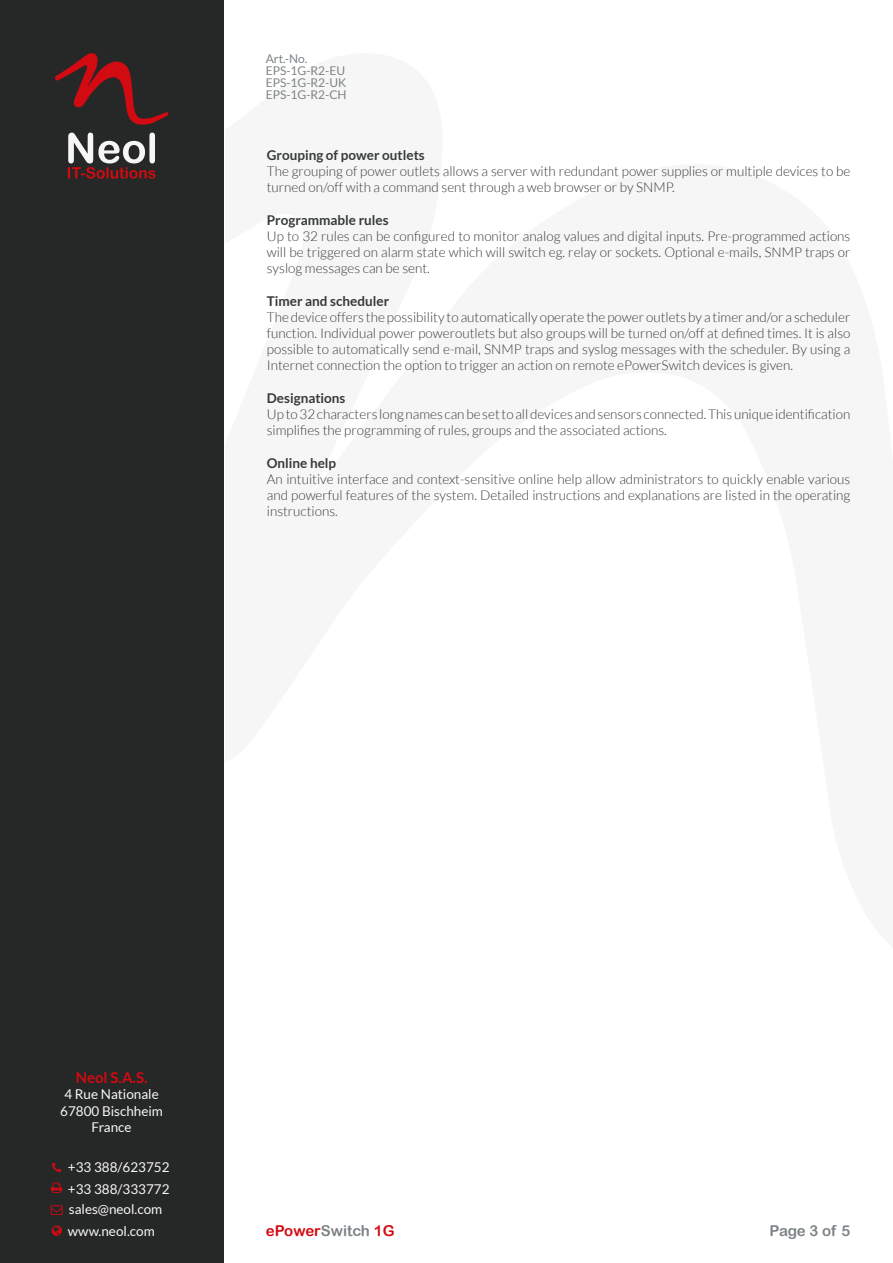
<style>
.page{position:relative;width:893px;height:1263px;background:#fff}
.page>*{position:absolute;margin:0;border:0;box-sizing:border-box;transform-origin:0 0}
.t1{font:15px "Arial Rounded MT Bold";color:#d20a11}
.t2{font:700 15px "Lato";color:#d20a11}
.t3{font:15px "Arial Rounded MT Bold";letter-spacing:-.02em;color:#7d8386}
.t4{font:300 13.5px/16.2px "Lato";color:#373a3b;text-align:justify}
.t5{font:13.5px/16.2px "Lato";color:#f6f6f6;text-align:center}
.t6{font:700 13.5px "Lato";color:#373a3b}
.t7{font:12px/12px "Lato";color:#7d8386}
.s1{color:#7d8386}
</style>
<div class="page">
<div style="left:0;top:0;width:223px;height:1263px;background:#262727"></div>
<svg style="left:54px;top:53px;width:115px;height:72px"></svg>
<svg style="left:68px;top:133px;width:87px;height:46px"></svg>
<p class="t7" style="left:266px;top:52px;width:82px">Art.-No.<br>EPS-1G-R2-EU<br>EPS-1G-R2-UK<br>EPS-1G-R2-CH</p>
<p class="t6" style="left:267px;top:147px;width:159px">Grouping of power outlets</p>
<p class="t4" style="left:267px;top:163px;width:585px">The grouping of power outlets allows a server with redundant power supplies or multiple devices to be turned on/off with a command sent through a web browser or by SNMP.</p>
<p class="t6" style="left:267px;top:212px;width:123px">Programmable rules</p>
<p class="t4" style="left:267px;top:228px;width:585px">Up to 32 rules can be configured to monitor analog values and digital inputs. Pre-programmed actions will be triggered on alarm state which will switch eg. relay or sockets. Optional e-mails, SNMP traps or syslog messages can be sent.</p>
<p class="t6" style="left:267px;top:293px;width:124px">Timer and scheduler</p>
<p class="t4" style="left:267px;top:309px;width:585px">The device offers the possibility to automatically operate the power outlets by a timer and/or a scheduler function. Individual power poweroutlets but also groups will be turned on/off at defined times. It is also possible to automatically send e-mail, SNMP traps and syslog messages with the scheduler. By using a Internet connection the option to trigger an action on remote ePowerSwitch devices is given.</p>
<p class="t6" style="left:267px;top:390px;width:80px">Designations</p>
<p class="t4" style="left:267px;top:406px;width:585px">Up to 32 characters long names can be set to all devices and sensors connected. This unique identification simplifies the programming of rules, groups and the associated actions.</p>
<p class="t6" style="left:267px;top:455px;width:71px">Online help</p>
<p class="t4" style="left:267px;top:471px;width:585px">An intuitive interface and context-sensitive online help allow administrators to quickly enable various and powerful features of the system. Detailed instructions and explanations are listed in the operating instructions.</p>
<p class="t2" style="left:76px;top:1069px;width:73px">Neol S.A.S.</p>
<p class="t5" style="left:60px;top:1086px;width:104px">4 Rue Nationale<br>67800 Bischheim<br>France</p>
<p class="t5" style="left:68px;top:1159px;width:103px">+33 388/623752</p>
<p class="t5" style="left:68px;top:1180px;width:103px">+33 388/333772</p>
<p class="t5" style="left:69px;top:1201px;width:95px">sales@neol.com</p>
<p class="t5" style="left:68px;top:1222px;width:88px">www.neol.com</p>
<p class="t1" style="left:266px;top:1222px;width:130px">ePower<span class="s1">Switch</span> 1G</p>
<p class="t3" style="left:770px;top:1222px;width:82px">Page 3 of 5</p>
</div>
